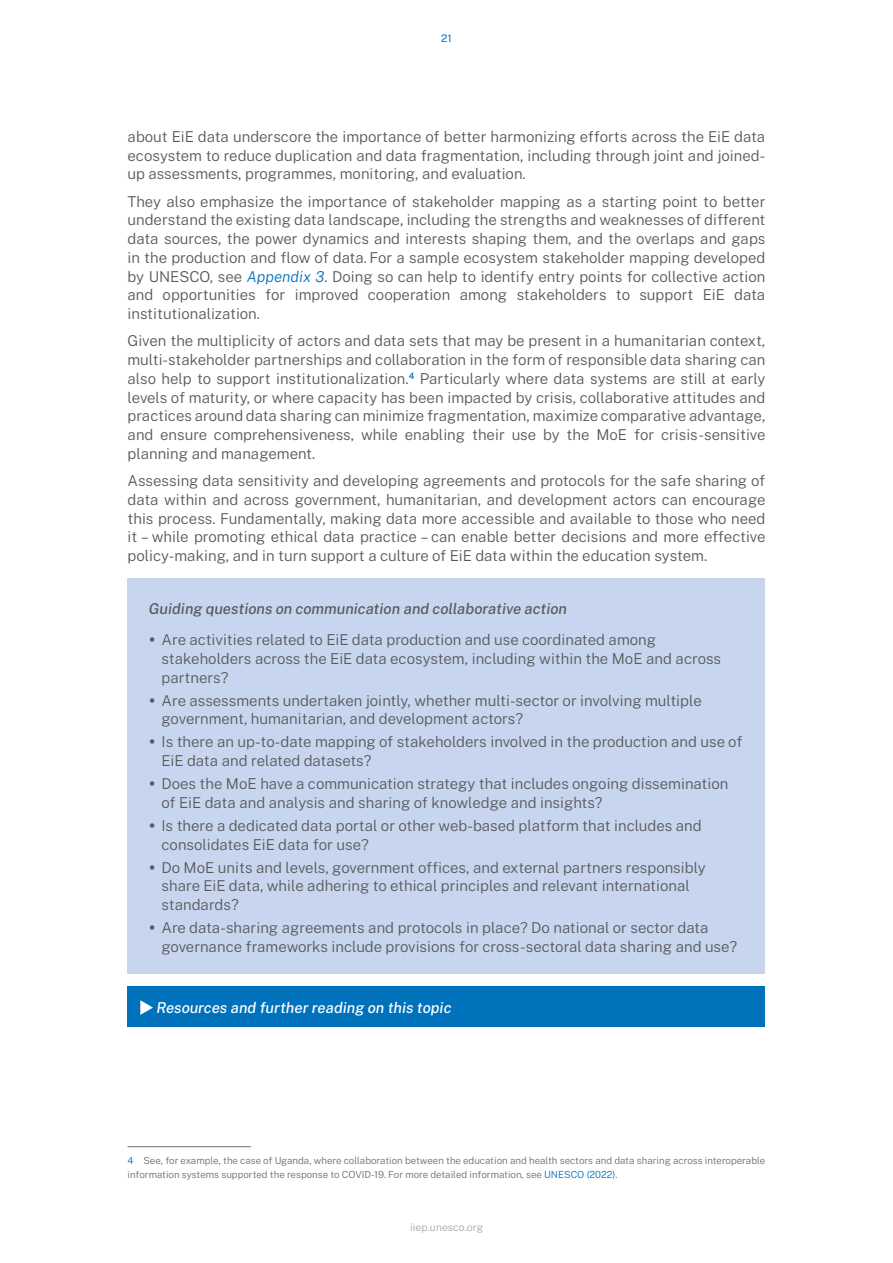
<style>
.page{position:relative;width:893px;height:1263px;background:#fff}
.page>*{position:absolute;margin:0;border:0;box-sizing:border-box;transform-origin:0 0}
.t1{font:300 15px/18.8px "Public Sans";color:#58595b}
.t2{font:italic 500 15px "Public Sans";color:#58595b}
.t3{font:italic 500 15px "Public Sans";color:#fff}
.t4{font:300 10.5px "Public Sans";color:#a7a9ac}
.t5{font:10.5px "Public Sans";color:#0072bc}
.t6{font:300 9.75px/13.5px "Public Sans";color:#6d6e71}
.s1{font-style:italic;color:#0072bc}
.s2{color:#0072bc}
</style>
<div class="page">
<div style="left:128px;top:578px;width:637px;height:395px;background:#c7d6ee"></div>
<div style="left:128px;top:986px;width:637px;height:40px;background:#0072bc"></div>
<svg style="left:140px;top:1000px;width:13px;height:15px"></svg>
<hr style="left:128px;top:1146px;width:123px;height:1px;background:#6d6e71">
<p class="t5" style="left:441px;top:31px;width:12px">21</p>
<p class="t1" style="left:128px;top:126px;width:639px;text-align:justify">about EiE data underscore the importance of better harmonizing efforts across the EiE data ecosystem to reduce duplication and data fragmentation, including through joint and joined&shy;up assessments, programmes, monitoring, and evaluation.</p>
<p class="t1" style="left:128px;top:191px;width:639px;text-align:justify">They also emphasize the importance of stakeholder mapping as a starting point to better understand the existing data landscape, including the strengths and weaknesses of different data sources, the power dynamics and interests shaping them, and the overlaps and gaps in the production and flow of data. For a sample ecosystem stakeholder mapping developed by UNESCO, see <span class="s1">Appendix 3</span>. Doing so can help to identify entry points for collective action and opportunities for improved cooperation among stakeholders to support EiE data institutionalization.</p>
<p class="t1" style="left:128px;top:331px;width:639px;text-align:justify">Given the multiplicity of actors and data sets that may be present in a humanitarian context, multi-stakeholder partnerships and collaboration in the form of responsible data sharing can also help to support institutionalization.<sup>4</sup> Particularly where data systems are still at early levels of maturity, or where capacity has been impacted by crisis, collaborative attitudes and practices around data sharing can minimize fragmentation, maximize comparative advantage, and ensure comprehensiveness, while enabling their use by the MoE for crisis-sensitive planning and management.</p>
<p class="t1" style="left:128px;top:470px;width:639px;text-align:justify">Assessing data sensitivity and developing agreements and protocols for the safe sharing of data within and across government, humanitarian, and development actors can encourage this process. Fundamentally, making data more accessible and available to those who need it – while promoting ethical data practice – can enable better decisions and more effective policy-making, and in turn support a culture of EiE data within the education system.</p>
<p class="t2" style="left:149px;top:598px;width:420px">Guiding questions on communication and collaborative action</p>
<p class="t1" style="left:162px;top:629px;width:561px">Are activities related to EiE data production and use coordinated among stakeholders across the EiE data ecosystem, including within the MoE and across partners?</p>
<p class="t1" style="left:162px;top:690px;width:542px">Are assessments undertaken jointly, whether multi-sector or involving multiple government, humanitarian, and development actors?</p>
<p class="t1" style="left:162px;top:732px;width:582px">Is there an up-to-date mapping of stakeholders involved in the production and use of<br>EiE data and related datasets?</p>
<p class="t1" style="left:162px;top:773px;width:568px">Does the MoE have a communication strategy that includes ongoing dissemination of EiE data and analysis and sharing of knowledge and insights?</p>
<p class="t1" style="left:162px;top:815px;width:542px">Is there a dedicated data portal or other web-based platform that includes and consolidates EiE data for use?</p>
<p class="t1" style="left:161px;top:857px;width:546px">Do MoE units and levels, government offices, and external partners responsibly share EiE data, while adhering to ethical principles and relevant international standards?</p>
<p class="t1" style="left:161px;top:917px;width:577px">Are data-sharing agreements and protocols in place? Do national or sector data governance frameworks include provisions for cross-sectoral data sharing and use?</p>
<p class="t3" style="left:156px;top:998px;width:297px">Resources and further reading on this topic</p>
<p class="t6" style="left:128px;top:1153px;width:639px"><span class="s2">4</span> See, for example, the case of Uganda, where collaboration between the education and health sectors and data sharing across interoperable information systems supported the response to COVID-19. For more detailed information, see <span class="s2">UNESCO (2022)</span>.</p>
<p class="t4" style="left:410px;top:1219px;width:75px">iiep.unesco.org</p>
</div>
